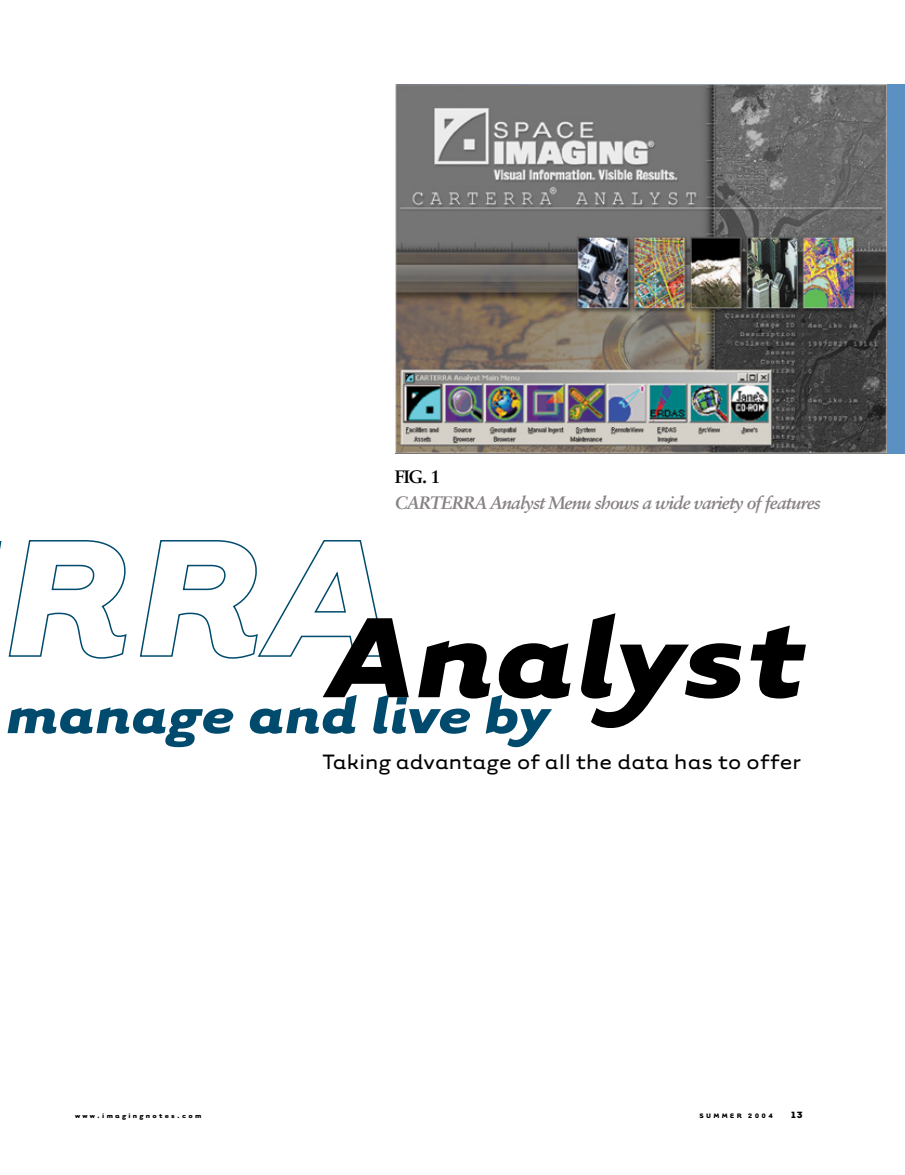
<style>
.page{position:relative;width:905px;height:1175px;background:#fff}
.page>*{position:absolute;margin:0;border:0;box-sizing:border-box;transform-origin:0 0}
.t1{font:italic 700 60px "Tarzana Wide";letter-spacing:.005em;color:#004b6d}
.Feature_DEK{font:24px "Tarzana Wide";letter-spacing:-.025em;color:#000}
.CL{font:italic 700 18px "Sabon";letter-spacing:-.05em;color:#888286}
.CL-2{font:700 18px "Sabon";color:#000}
.Folio_NO{font:700 10.5px "Tarzana Wide";color:#000}
.Folio_DATE{font:700 7.5px "Tarzana Wide";letter-spacing:.3em;color:#000}
</style>
<div class="page">
<img style="left:395px;top:84px;width:491px;height:369px">
<div style="left:886px;top:84px;width:18px;height:369px;background:#5b90c2"></div>
<svg style="left:0;top:540px;width:377px;height:119px"></svg>
<svg style="left:322px;top:613px;width:484px;height:115px"></svg>
<p class="CL-2" style="left:394px;top:466px;width:47px">Fig. 1</p>
<p class="CL" style="left:394px;top:492px;width:427px">CARTERRA Analyst Menu shows a wide variety of features</p>
<h1 class="t1" style="left:7px;top:675px;width:544px">manage and live by</h1>
<p class="Feature_DEK" style="left:322px;top:746px;width:480px">Taking advantage of all the data has to offer</p>
<p class="Folio_DATE" style="left:75px;top:1110px;width:128px">www.imagingnotes.com</p>
<p class="Folio_DATE" style="left:699px;top:1110px;width:75px">summer 2004</p>
<p class="Folio_NO" style="left:790px;top:1107px;width:14px">13</p>
</div>
